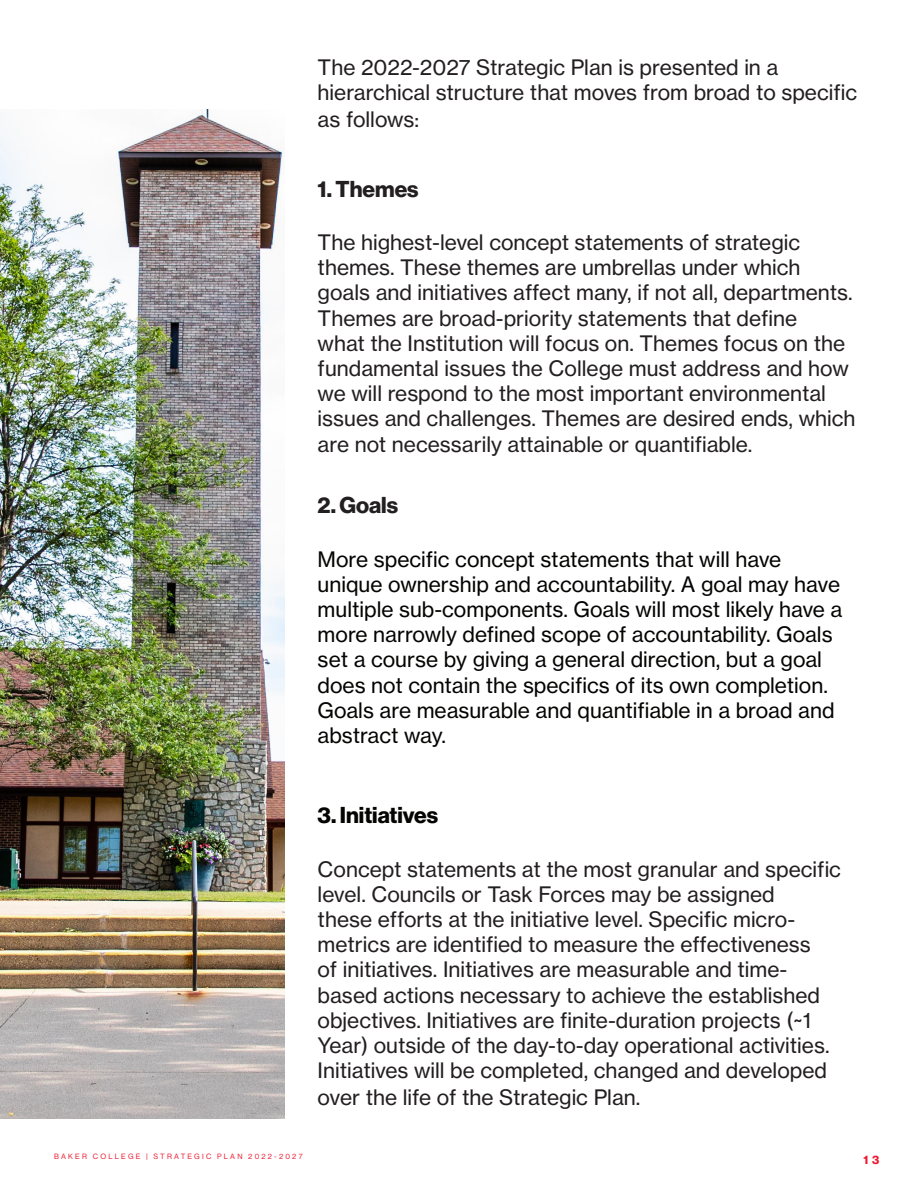
<style>
.page{position:relative;width:918px;height:1188px;background:#fff}
.page>*{position:absolute;margin:0;border:0;box-sizing:border-box;transform-origin:0 0}
.t1{font:700 22.5px "Neue Haas Grotesk Disp";color:#231f20}
.t2{font:700 22.5px "Neue Haas Grotesk Disp";color:#040503}
.t3{font:21px/25.3px "Neue Haas Grotesk Text";color:#231f20}
.t4{font:21px/25.2px "Neue Haas Grotesk Text";color:#040503}
.t5{font:700 12px "Neue Haas Grotesk Disp";color:#ed1a31}
.t6{font:7.5px "Neue Haas Grotesk Disp";letter-spacing:.3em;color:#ed1a31}
</style>
<div class="page">
<img style="left:0;top:110px;width:284px;height:1009px">
<p class="t3" style="left:318px;top:54px;width:541px;line-height:26.1px">The 2022-2027 Strategic Plan is presented in a hierarchical structure that moves from broad to specific as follows:</p>
<p class="t1" style="left:318px;top:176px;width:102px">1. Themes</p>
<p class="t3" style="left:318px;top:230px;width:539px">The highest-level concept statements of strategic themes. These themes are umbrellas under which goals and initiatives affect many, if not all, departments.<br>Themes are broad-priority statements that define<br>what the Institution will focus on. Themes focus on the fundamental issues the College must address and how we will respond to the most important environmental issues and challenges. Themes are desired ends, which are not necessarily attainable or quantifiable.</p>
<p class="t1" style="left:318px;top:492px;width:82px">2. Goals</p>
<p class="t4" style="left:318px;top:546px;width:526px">More specific concept statements that will have unique ownership and accountability. A goal may have multiple sub-components. Goals will most likely have a more narrowly defined scope of accountability. Goals set a course by giving a general direction, but a goal does not contain the specifics of its own completion.<br>Goals are measurable and quantifiable in a broad and abstract way.</p>
<p class="t2" style="left:318px;top:802px;width:122px">3. Initiatives</p>
<p class="t3" style="left:318px;top:856px;width:525px">Concept statements at the most granular and specific level. Councils or Task Forces may be assigned<br>these efforts at the initiative level. Specific micro&shy;metrics are identified to measure the effectiveness<br>of initiatives. Initiatives are measurable and time&shy;based actions necessary to achieve the established objectives. Initiatives are finite-duration projects (~1<br>Year) outside of the day-to-day operational activities.<br>Initiatives will be completed, changed and developed over the life of the Strategic Plan.</p>
<p class="t6" style="left:54px;top:1152px;width:250px">BAKER COLLEGE | STRATEGIC PLAN 2022-2027</p>
<p class="t5" style="left:864px;top:1152px;width:17px">1 3</p>
</div>
